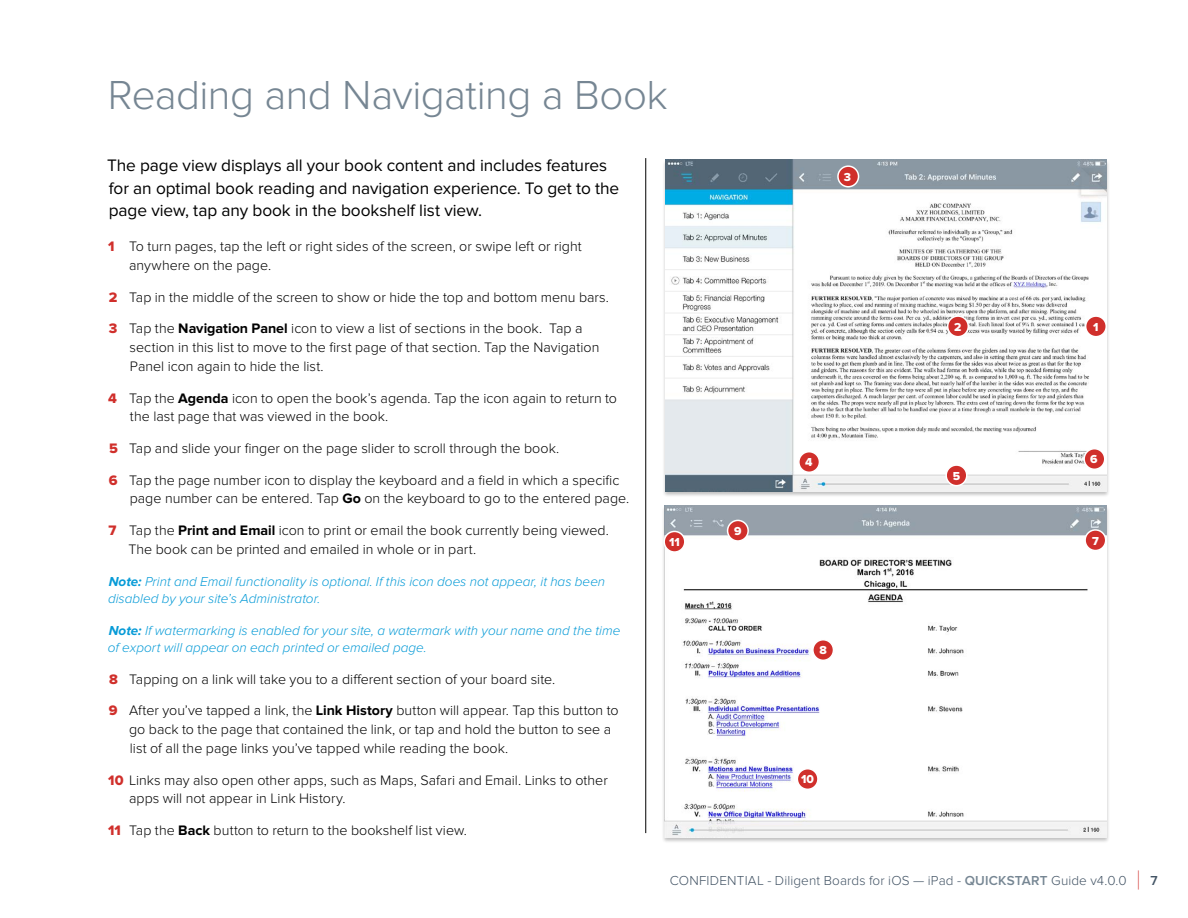
<style>
.page{position:relative;width:1188px;height:918px;background:#fff}
.page>*{position:absolute;margin:0;border:0;box-sizing:border-box;transform-origin:0 0}
.t1{font:300 42px "Proxima Nova";letter-spacing:-.015em;color:#768693}
.t2{font:17.25px/22.5px "Proxima Nova";letter-spacing:-.005em;color:#000}
.t3{font:300 14.25px/18.8px "Proxima Nova";color:#000}
.t4{font:italic 300 13.5px/16.5px "Proxima Nova";color:#079bd7}
.t5{font:300 13.5px "Proxima Nova";letter-spacing:.01em;color:#435465}
.t6{font:12px "Proxima Nova Extrabld";color:#fff}
.s1{font-family:"Proxima Nova Extrabld";font-weight:400;color:#d02f2b}
.s2{font-weight:700}
.s3{font-weight:600;color:#768693}
.s4{font-size:27px;color:#d02f2b}
.s5{font-weight:600}
</style>
<div class="page">
<div style="left:662px;top:159px;width:448px;height:339px;background:#000;opacity:.25"></div>
<img style="left:666px;top:160px;width:441px;height:331px">
<div style="left:662px;top:505px;width:448px;height:339px;background:#000;opacity:.25"></div>
<img style="left:665px;top:505px;width:442px;height:332px">
<div style="left:1086px;top:316px;width:20px;height:21px;background:#d02f2b;border-radius:50%"></div>
<div style="left:1085px;top:315px;width:22px;height:22px;border:2px solid #fff;border-radius:50%"></div>
<div style="left:948px;top:316px;width:20px;height:21px;background:#d02f2b;border-radius:50%"></div>
<div style="left:947px;top:315px;width:22px;height:22px;border:2px solid #fff;border-radius:50%"></div>
<div style="left:838px;top:166px;width:21px;height:21px;background:#d02f2b;border-radius:50%"></div>
<div style="left:837px;top:165px;width:22px;height:23px;border:2px solid #fff;border-radius:50%"></div>
<div style="left:799px;top:452px;width:20px;height:20px;background:#d02f2b;border-radius:50%"></div>
<div style="left:798px;top:451px;width:22px;height:22px;border:2px solid #fff;border-radius:50%"></div>
<div style="left:946px;top:465px;width:21px;height:21px;background:#d02f2b;border-radius:50%"></div>
<div style="left:945px;top:464px;width:23px;height:22px;border:2px solid #fff;border-radius:50%"></div>
<div style="left:1084px;top:449px;width:21px;height:20px;background:#d02f2b;border-radius:50%"></div>
<div style="left:1083px;top:448px;width:23px;height:22px;border:2px solid #fff;border-radius:50%"></div>
<div style="left:1085px;top:530px;width:21px;height:21px;background:#d02f2b;border-radius:50%"></div>
<div style="left:1084px;top:529px;width:22px;height:22px;border:2px solid #fff;border-radius:50%"></div>
<div style="left:728px;top:520px;width:20px;height:21px;background:#d02f2b;border-radius:50%"></div>
<div style="left:727px;top:520px;width:22px;height:22px;border:2px solid #fff;border-radius:50%"></div>
<div style="left:813px;top:640px;width:20px;height:20px;background:#d02f2b;border-radius:50%"></div>
<div style="left:812px;top:639px;width:22px;height:22px;border:2px solid #fff;border-radius:50%"></div>
<div style="left:797px;top:769px;width:21px;height:20px;background:#d02f2b;border-radius:50%"></div>
<div style="left:797px;top:768px;width:22px;height:22px;border:2px solid #fff;border-radius:50%"></div>
<div style="left:664px;top:531px;width:21px;height:21px;background:#d02f2b;border-radius:50%"></div>
<div style="left:663px;top:531px;width:23px;height:22px;border:2px solid #fff;border-radius:50%"></div>
<hr style="left:645px;top:158px;width:1px;height:675px;background:#000">
<h1 class="t1" style="left:108px;top:71px;width:561px">Reading and Navigating a Book</h1>
<p class="t2" style="left:107px;top:155px;width:514px">The page view displays all your book content and includes features for an optimal book reading and navigation experience. To get to the page view, tap any book in the bookshelf list view.</p>
<p class="t3" style="left:129px;top:237px;width:454px;text-indent:-21px"><span class="s1">1</span> To turn pages, tap the left or right sides of the screen, or swipe left or right anywhere on the page.</p>
<p class="t3" style="left:109px;top:288px;width:502px"><span class="s1">2</span> Tap in the middle of the screen to show or hide the top and bottom menu bars.</p>
<p class="t3" style="left:130px;top:319px;width:471px;text-indent:-21px"><span class="s1">3</span> Tap the <span class="s2">Navigation Panel</span> icon to view a list of sections in the book. Tap a section in this list to move to the first page of that section. Tap the Navigation<br>Panel icon again to hide the list.</p>
<p class="t3" style="left:130px;top:389px;width:489px;text-indent:-22px"><span class="s1">4</span> Tap the <span class="s2">Agenda</span> icon to open the book’s agenda. Tap the icon again to return to the last page that was viewed in the book.</p>
<p class="t3" style="left:109px;top:439px;width:452px"><span class="s1">5</span> Tap and slide your finger on the page slider to scroll through the book.</p>
<p class="t3" style="left:130px;top:471px;width:501px;text-indent:-21px"><span class="s1">6</span> Tap the page number icon to display the keyboard and a field in which a specific page number can be entered. Tap <span class="s2">Go</span> on the keyboard to go to the entered page.</p>
<p class="t3" style="left:128px;top:521px;width:482px;text-indent:-20px"><span class="s1">7</span> Tap the <span class="s2">Print and Email</span> icon to print or email the book currently being viewed.<br>The book can be printed and emailed in whole or in part.</p>
<p class="t4" style="left:108px;top:574px;width:499px"><span class="s2">Note:</span> Print and Email functionality is optional. If this icon does not appear, it has been disabled by your site’s Administrator.</p>
<p class="t4" style="left:108px;top:623px;width:514px"><span class="s2">Note:</span> If watermarking is enabled for your site, a watermark with your name and the time of export will appear on each printed or emailed page.</p>
<p class="t3" style="left:109px;top:670px;width:448px"><span class="s1">8</span> Tapping on a link will take you to a different section of your board site.</p>
<p class="t3" style="left:129px;top:701px;width:491px;text-indent:-20px"><span class="s1">9</span> After you’ve tapped a link, the <span class="s2">Link History</span> button will appear. Tap this button to go back to the page that contained the link, or tap and hold the button to see a list of all the page links you’ve tapped while reading the book.</p>
<p class="t3" style="left:129px;top:771px;width:480px;text-indent:-21px"><span class="s1">10</span> Links may also open other apps, such as Maps, Safari and Email. Links to other apps will not appear in Link History.</p>
<p class="t3" style="left:108px;top:821px;width:360px"><span class="s1">11</span> Tap the <span class="s2">Back</span> button to return to the bookshelf list view.</p>
<p class="t6" style="left:669px;top:535px;width:12px">11</p>
<p class="t6" style="left:734px;top:524px;width:9px">9</p>
<p class="t6" style="left:844px;top:170px;width:9px">3</p>
<p class="t6" style="left:805px;top:455px;width:9px">4</p>
<p class="t6" style="left:819px;top:643px;width:9px">8</p>
<p class="t6" style="left:801px;top:772px;width:15px">10</p>
<p class="t6" style="left:954px;top:320px;width:9px">2</p>
<p class="t6" style="left:1093px;top:320px;width:7px">1</p>
<p class="t6" style="left:953px;top:469px;width:9px">5</p>
<p class="t6" style="left:1090px;top:452px;width:9px">6</p>
<p class="t6" style="left:1092px;top:534px;width:8px">7</p>
<p class="t5" style="left:670px;top:873px;width:490px">CONFIDENTIAL - Diligent Boards for iOS — iPad - <span class="s3">QUICKSTART</span> Guide v4.0.0 <span class="s4">|</span> <span class="s5">7</span></p>
</div>
